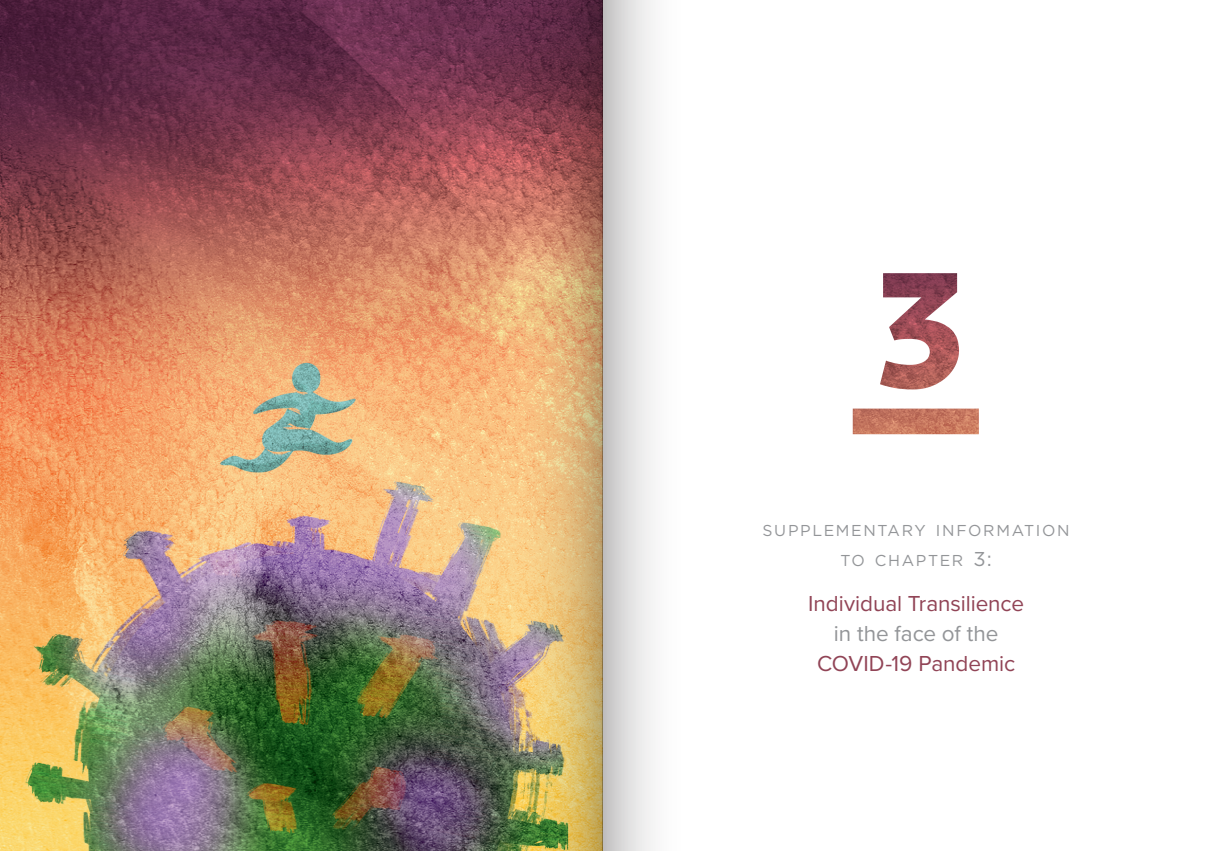
<style>
.page{position:relative;width:1205px;height:851px;background:#fff}
.page>*{position:absolute;margin:0;border:0;box-sizing:border-box;transform-origin:0 0}
.Hoofdstuk_titel{font:22.5px "Proxima Nova";letter-spacing:-.005em;color:#914456}
.Hoofdstuk_titel-2{font:22.5px "Proxima Nova";letter-spacing:-.005em;color:#939598}
.Hoofdstuk_titel-3{font:15.75px "Gotham";letter-spacing:.105em;color:#939598}
.s1{font-size:20px}
</style>
<div class="page">
<img style="left:853px;top:273px;width:126px;height:161px">
<img style="left:0;top:0;width:507px;height:850px">
<div style="left:602px;top:0;width:96px;height:850px;background:linear-gradient(to right,#cccbcc,#fff)"></div>
<img style="left:507px;top:0;width:95px;height:850px">
<p class="Hoofdstuk_titel-3" style="left:762px;top:520px;width:309px">SUPPLEMENTARY INFORMATION</p>
<p class="Hoofdstuk_titel-3" style="left:840px;top:550px;width:153px">TO CHAPTER <span class="s1">3:</span></p>
<p class="Hoofdstuk_titel" style="left:808px;top:586px;width:217px">Individual Transilience</p>
<p class="Hoofdstuk_titel-2" style="left:834px;top:616px;width:166px">in the face of the</p>
<p class="Hoofdstuk_titel" style="left:817px;top:646px;width:199px">COVID-19 Pandemic</p>
</div>
